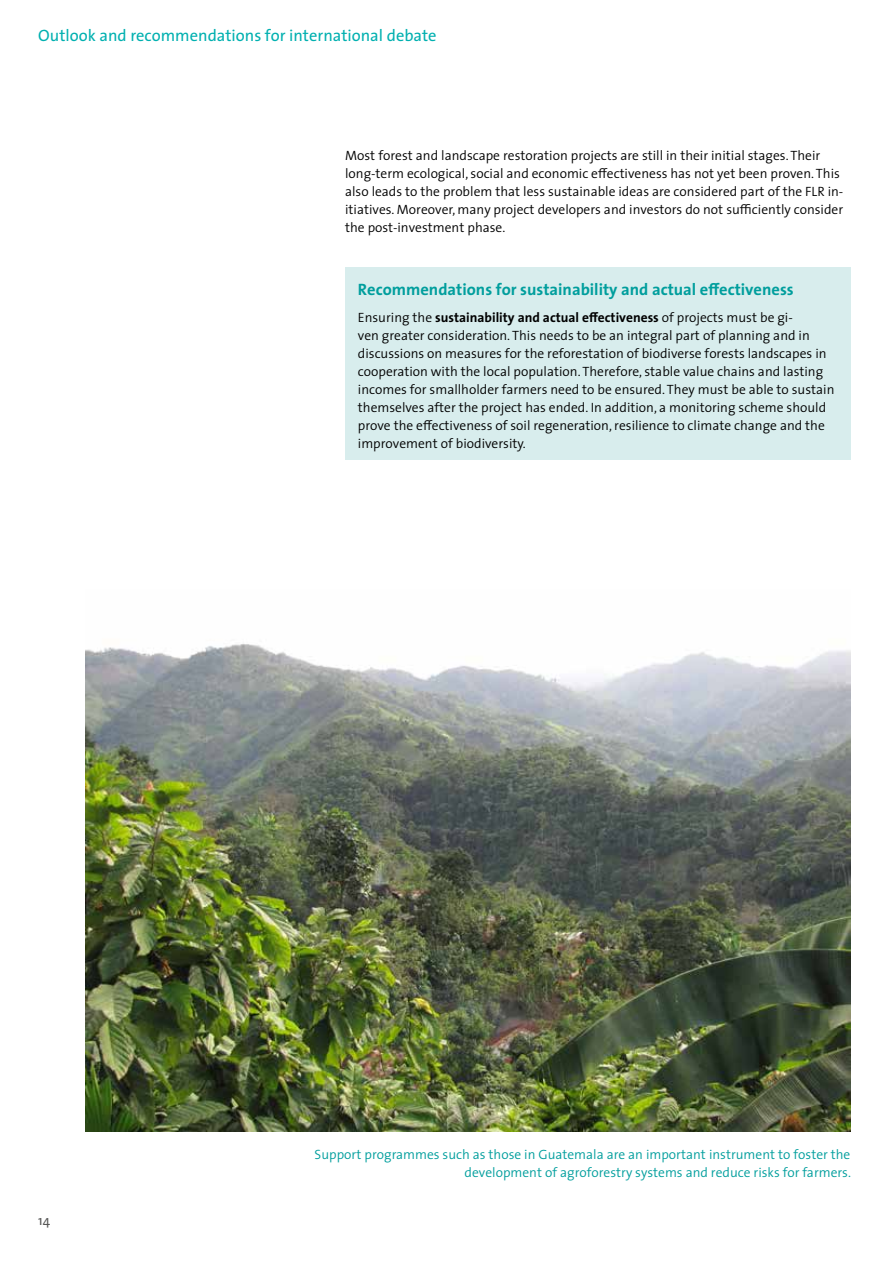
<style>
.page{position:relative;width:893px;height:1263px;background:#fff}
.page>*{position:absolute;margin:0;border:0;box-sizing:border-box;transform-origin:0 0}
.t1{font:700 16.5px "The Sans";color:#009e9d}
.t2{font:16.5px "The Sans";color:#00b0b0}
.t3{font:300 13.5px/18px "The Sans";color:#000}
.t4{font:300 13.5px/18px "The Sans";color:#009e9d;text-align:right}
.t5{font:13.5px "The Sans";color:#575756}
.s1{font-weight:700}
</style>
<div class="page">
<hr style="left:892px;top:0;width:1px;height:124px;background:#c8dbc1">
<img style="left:85px;top:643px;width:765px;height:489px">
<div style="left:345px;top:268px;width:505px;height:192px;background:#d8eded"></div>
<p class="t2" style="left:38px;top:21px;width:400px">Outlook and recommendations for international debate</p>
<p class="t3" style="left:345px;top:146px;width:500px">Most forest and landscape restoration projects are still in their initial stages. Their long-term ecological, social and economic effectiveness has not yet been proven. This also leads to the problem that less sustainable ideas are considered part of the FLR in&shy;itiatives. Moreover, many project developers and investors do not sufficiently consider the post-investment phase.</p>
<p class="t1" style="left:358px;top:275px;width:437px">Recommendations for sustainability and actual effectiveness</p>
<p class="t3" style="left:358px;top:308px;width:478px">Ensuring the <span class="s1">sustainability and actual effectiveness</span> of projects must be gi-<br>ven greater consideration. This needs to be an integral part of planning and in discussions on measures for the reforestation of biodiverse forests landscapes in cooperation with the local population. Therefore, stable value chains and lasting incomes for smallholder farmers need to be ensured. They must be able to sustain themselves after the project has ended. In addition, a monitoring scheme should prove the effectiveness of soil regeneration, resilience to climate change and the improvement of biodiversity.</p>
<p class="t5" style="left:38px;top:1209px;width:13px">14</p>
<p class="t4" style="left:315px;top:1145px;width:538px">Support programmes such as those in Guatemala are an important instrument to foster the development of agroforestry systems and reduce risks for farmers.</p>
</div>
